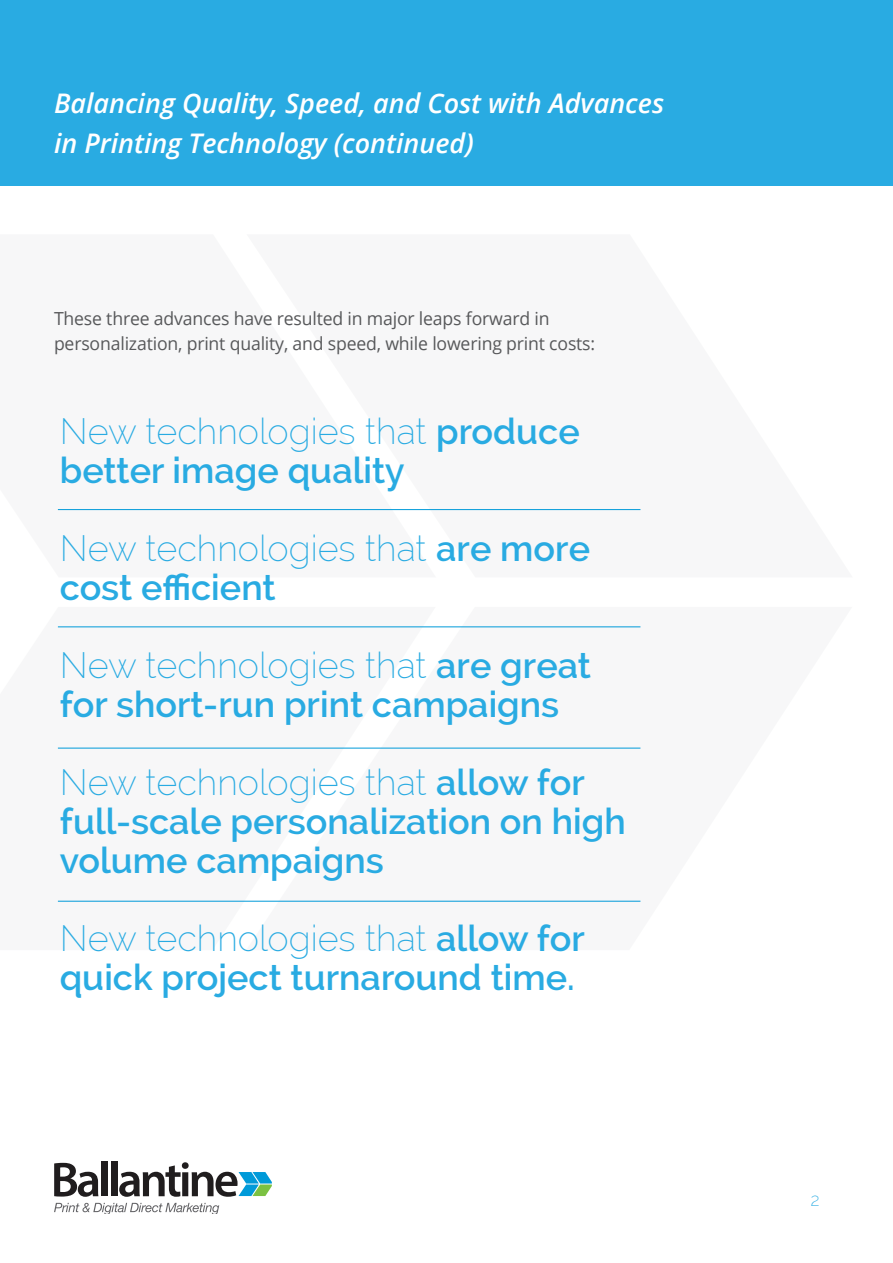
<style>
.page{position:relative;width:893px;height:1263px;background:#fff}
.page>*{position:absolute;margin:0;border:0;box-sizing:border-box;transform-origin:0 0}
.t1{font:600 36px/39px "Raleway";color:#29abe2}
.t2{font:italic 600 27px/40.2px "Open Sans";color:#fff}
.t3{font:18px/24.6px "Open Sans";letter-spacing:-.01em;color:#57585a}
.t4{font:200 18px "Raleway";color:#29abe2}
.s1{font-weight:200}
</style>
<div class="page">
<svg style="left:246px;top:626px;width:395px;height:276px"></svg>
<div style="left:0;top:0;width:893px;height:186px;background:#29abe2"></div>
<svg style="left:54px;top:1203px;width:165px;height:11px"></svg>
<svg style="left:54px;top:1163px;width:44px;height:34px"></svg>
<div style="left:101px;top:1161px;width:7px;height:35px;background:#201d1e"></div>
<div style="left:111px;top:1161px;width:6px;height:35px;background:#201d1e"></div>
<svg style="left:119px;top:1162px;width:153px;height:35px"></svg>
<hr style="left:58px;top:509px;width:582px;height:1px;background:#009ad9">
<hr style="left:58px;top:626px;width:582px;height:1px;background:#009ad9">
<hr style="left:58px;top:748px;width:582px;height:1px;background:#009ad9">
<hr style="left:58px;top:901px;width:582px;height:1px;background:#009ad9">
<p class="t2" style="left:54px;top:83px;width:612px">Balancing Quality, Speed, and Cost with Advances in Printing Technology (continued)</p>
<p class="t3" style="left:54px;top:306px;width:543px">These three advances have resulted in major leaps forward in personalization, print quality, and speed, while lowering print costs:</p>
<p class="t1" style="left:60px;top:412px;width:521px"><span class="s1">New technologies that</span> produce better image quality</p>
<p class="t1" style="left:60px;top:529px;width:532px"><span class="s1">New technologies that</span> are more cost efficient</p>
<p class="t1" style="left:60px;top:646px;width:533px"><span class="s1">New technologies that</span> are great for short-run print campaigns</p>
<p class="t1" style="left:60px;top:763px;width:567px"><span class="s1">New technologies that</span> allow for full-scale personalization on high volume campaigns</p>
<p class="t1" style="left:60px;top:919px;width:527px"><span class="s1">New technologies that</span> allow for quick project turnaround time.</p>
<p class="t4" style="left:810px;top:1189px;width:11px">2</p>
</div>
